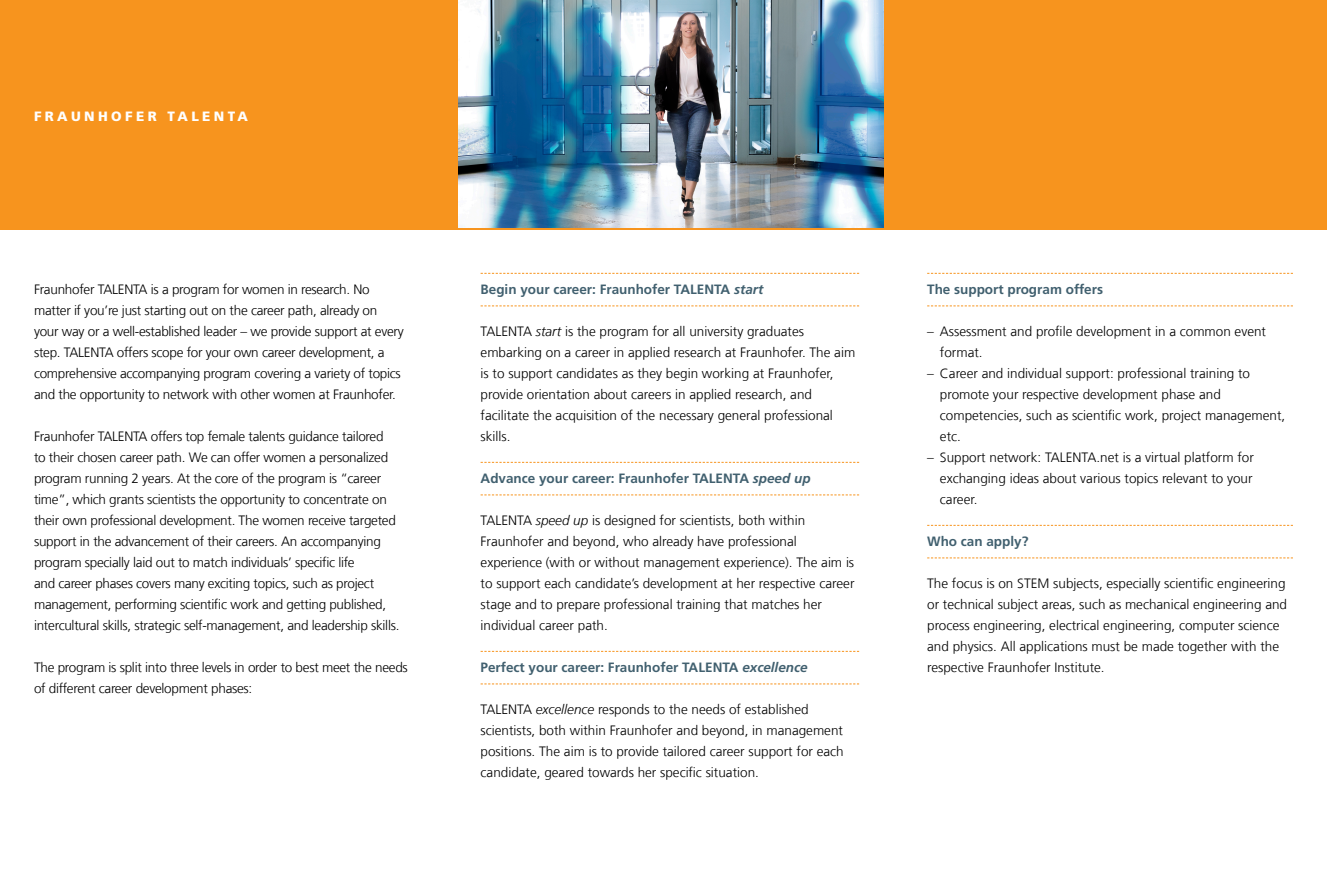
<style>
.page{position:relative;width:1327px;height:893px;background:#fff}
.page>*{position:absolute;margin:0;border:0;box-sizing:border-box;transform-origin:0 0}
._06_Fließtext{font:300 13.5px/21px "Frutiger LT Com";color:#000}
._06_Fließtext-2{font:300 13.5px/21px "Frutiger LT Com";letter-spacing:-.02em;color:#000}
._09pt_Zwischenhead{font:700 13.5px "Frutiger LT Com";color:#41606f}
._08_Kolumne{font:900 13.5px "Frutiger LT Com";letter-spacing:.25em;color:#fff}
.s1{font-style:italic}
</style>
<div class="page">
<div style="left:0;top:0;width:1327px;height:230px;background:#f7941e"></div>
<svg style="left:480px;top:273px;width:379px;height:1px"></svg>
<svg style="left:480px;top:306px;width:379px;height:1px"></svg>
<svg style="left:480px;top:462px;width:379px;height:1px"></svg>
<svg style="left:480px;top:495px;width:379px;height:1px"></svg>
<svg style="left:480px;top:651px;width:379px;height:1px"></svg>
<svg style="left:480px;top:684px;width:379px;height:1px"></svg>
<svg style="left:927px;top:273px;width:366px;height:1px"></svg>
<svg style="left:927px;top:306px;width:366px;height:1px"></svg>
<svg style="left:927px;top:525px;width:366px;height:1px"></svg>
<svg style="left:927px;top:558px;width:366px;height:1px"></svg>
<img style="left:458px;top:0;width:425px;height:228px">
<p class="_08_Kolumne" style="left:34px;top:108px;width:216px">FRAUNHOFER TALENTA</p>
<p class="_06_Fließtext-2" style="left:34px;top:279px;width:371px">Fraunhofer TALENTA is a program for women in research. No matter if you’re just starting out on the career path, already on your way or a well-established leader – we provide support at every step. TALENTA offers scope for your own career development, a comprehensive accompanying program covering a variety of topics and the opportunity to network with other women at Fraunhofer.</p>
<p class="_06_Fließtext-2" style="left:34px;top:426px;width:367px">Fraunhofer TALENTA offers top female talents guidance tailored<br>to their chosen career path. We can offer women a personalized program running 2 years. At the core of the program is “career time”, which grants scientists the opportunity to concentrate on their own professional development. The women receive targeted support in the advancement of their careers. An accompanying program specially laid out to match individuals’ specific life<br>and career phases covers many exciting topics, such as project management, performing scientific work and getting published, intercultural skills, strategic self-management, and leadership skills.</p>
<p class="_06_Fließtext-2" style="left:34px;top:657px;width:375px">The program is split into three levels in order to best meet the needs of different career development phases:</p>
<p class="_09pt_Zwischenhead" style="left:480px;top:281px;width:284px">Begin your career: Fraunhofer TALENTA <span class="s1">start</span></p>
<p class="_06_Fließtext" style="left:480px;top:321px;width:376px">TALENTA <span class="s1">start</span> is the program for all university graduates embarking on a career in applied research at Fraunhofer. The aim is to support candidates as they begin working at Fraunhofer, provide orientation about careers in applied research, and facilitate the acquisition of the necessary general professional skills.</p>
<p class="_09pt_Zwischenhead" style="left:480px;top:471px;width:331px">Advance your career: Fraunhofer TALENTA <span class="s1">speed up</span></p>
<p class="_06_Fließtext" style="left:480px;top:510px;width:375px">TALENTA <span class="s1">speed up</span> is designed for scientists, both within Fraunhofer and beyond, who already have professional experience (with or without management experience). The aim is to support each candidate’s development at her respective career stage and to prepare professional training that matches her individual career path.</p>
<p class="_09pt_Zwischenhead" style="left:480px;top:660px;width:328px">Perfect your career: Fraunhofer TALENTA <span class="s1">excellence</span></p>
<p class="_06_Fließtext" style="left:480px;top:699px;width:365px">TALENTA <span class="s1">excellence</span> responds to the needs of established scientists, both within Fraunhofer and beyond, in management positions. The aim is to provide tailored career support for each candidate, geared towards her specific situation.</p>
<p class="_09pt_Zwischenhead" style="left:927px;top:281px;width:177px">The support program offers</p>
<p class="_06_Fließtext" style="left:940px;top:321px;width:328px;text-indent:-13px">– Assessment and profile development in a common event format.</p>
<p class="_06_Fließtext" style="left:940px;top:363px;width:347px;text-indent:-13px">– Career and individual support: professional training to promote your respective development phase and competencies, such as scientific work, project management, etc.</p>
<p class="_06_Fließtext" style="left:940px;top:447px;width:315px;text-align:justify;text-indent:-13px">– Support network: TALENTA.net is a virtual platform for exchanging ideas about various topics relevant to your career.</p>
<p class="_09pt_Zwischenhead" style="left:927px;top:533px;width:103px">Who can apply?</p>
<p class="_06_Fließtext" style="left:927px;top:573px;width:361px">The focus is on STEM subjects, especially scientific engineering or technical subject areas, such as mechanical engineering and process engineering, electrical engineering, computer science and physics. All applications must be made together with the respective Fraunhofer Institute.</p>
</div>
